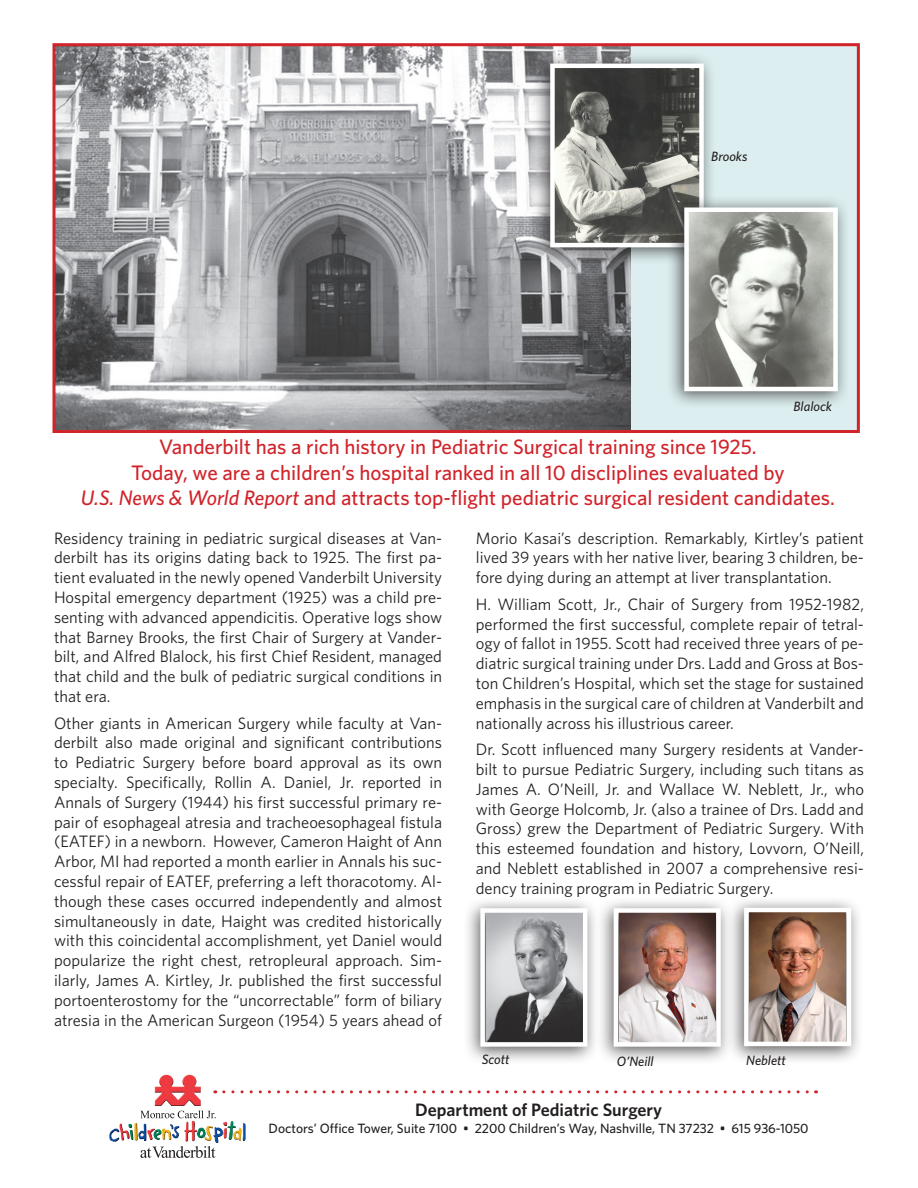
<style>
.page{position:relative;width:918px;height:1188px;background:#fff}
.page>*{position:absolute;margin:0;border:0;box-sizing:border-box;transform-origin:0 0}
.t1{font:500 21px/25.2px "Whitney";color:#d1232a;text-align:center}
.t2{font:600 18px "Whitney";color:#231f20}
.t3{font:16.5px/19.8px "Whitney";color:#231f20;text-align:justify}
.t4{font:500 13.5px "Whitney";color:#231f20}
.t5{font:italic 500 13.5px "Whitney";color:#231f20}
.s1{font-style:italic}
</style>
<div class="page">
<svg style="left:224px;top:1090px;width:593px;height:3px"></svg>
<div style="left:627px;top:43px;width:233px;height:389px;background:#dceeef"></div>
<img style="left:56px;top:47px;width:575px;height:382px">
<div style="left:52px;top:43px;width:808px;height:390px;border:3px solid #d1232a"></div>
<div style="left:532px;top:51px;width:184px;height:215px;background:#231f20;opacity:.75"></div>
<img style="left:555px;top:69px;width:144px;height:173px">
<div style="left:550px;top:64px;width:154px;height:183px;border:4px solid #fff"></div>
<div style="left:462px;top:896px;width:138px;height:169px;background:#231f20;opacity:.75"></div>
<img style="left:486px;top:913px;width:96px;height:129px">
<div style="left:480px;top:908px;width:107px;height:139px;border:4px solid #fff"></div>
<div style="left:596px;top:896px;width:137px;height:169px;background:#231f20;opacity:.75"></div>
<img style="left:619px;top:913px;width:96px;height:129px">
<div style="left:614px;top:908px;width:107px;height:139px;border:4px solid #fff"></div>
<div style="left:726px;top:896px;width:138px;height:169px;background:#231f20;opacity:.75"></div>
<img style="left:750px;top:913px;width:95px;height:128px">
<div style="left:744px;top:908px;width:107px;height:138px;border:4px solid #fff"></div>
<div style="left:666px;top:195px;width:184px;height:215px;background:#231f20;opacity:.75"></div>
<img style="left:689px;top:212px;width:144px;height:174px">
<div style="left:684px;top:207px;width:154px;height:184px;border:4px solid #fff"></div>
<svg style="left:140px;top:1146px;width:76px;height:12px"></svg>
<img style="left:184px;top:1121px;width:62px;height:21px">
<img style="left:155px;top:1075px;width:46px;height:31px">
<svg style="left:140px;top:1110px;width:76px;height:8px"></svg>
<p class="t5" style="left:711px;top:148px;width:38px">Brooks</p>
<p class="t5" style="left:793px;top:398px;width:40px">Blalock</p>
<p class="t1" style="left:81px;top:434px;width:756px">Vanderbilt has a rich history in Pediatric Surgical training since 1925.<br>Today, we are a children’s hospital ranked in all 10 discliplines evaluated by<br><span class="s1">U.S. News &amp; World Report</span> and attracts top-flight pediatric surgical resident candidates.</p>
<p class="t3" style="left:54px;top:528px;width:390px">Residency training in pediatric surgical diseases at Van&shy;derbilt has its origins dating back to 1925. The first pa&shy;tient evaluated in the newly opened Vanderbilt University Hospital emergency department (1925) was a child pre&shy;senting with advanced appendicitis. Operative logs show that Barney Brooks, the first Chair of Surgery at Vander&shy;bilt, and Alfred Blalock, his first Chief Resident, managed that child and the bulk of pediatric surgical conditions in that era.</p>
<p class="t3" style="left:54px;top:713px;width:390px">Other giants in American Surgery while faculty at Van&shy;derbilt also made original and significant contributions to Pediatric Surgery before board approval as its own specialty. Specifically, Rollin A. Daniel, Jr. reported in Annals of Surgery (1944) his first successful primary re&shy;pair of esophageal atresia and tracheoesophageal fistula (EATEF) in a newborn. However, Cameron Haight of Ann Arbor, MI had reported a month earlier in Annals his suc&shy;cessful repair of EATEF, preferring a left thoracotomy. Al&shy;though these cases occurred independently and almost simultaneously in date, Haight was credited historically with this coincidental accomplishment, yet Daniel would popularize the right chest, retropleural approach. Sim&shy;ilarly, James A. Kirtley, Jr. published the first successful portoenterostomy for the “uncorrectable” form of biliary atresia in the American Surgeon (1954) 5 years ahead of</p>
<p class="t3" style="left:476px;top:528px;width:390px">Morio Kasai’s description. Remarkably, Kirtley’s patient lived 39 years with her native liver, bearing 3 children, be&shy;fore dying during an attempt at liver transplantation.</p>
<p class="t3" style="left:476px;top:594px;width:390px">H. William Scott, Jr., Chair of Surgery from 1952-1982, performed the first successful, complete repair of tetral&shy;ogy of fallot in 1955. Scott had received three years of pe&shy;diatric surgical training under Drs. Ladd and Gross at Bos&shy;ton Children’s Hospital, which set the stage for sustained emphasis in the surgical care of children at Vanderbilt and nationally across his illustrious career.</p>
<p class="t3" style="left:476px;top:739px;width:390px">Dr. Scott influenced many Surgery residents at Vander&shy;bilt to pursue Pediatric Surgery, including such titans as James A. O’Neill, Jr. and Wallace W. Neblett, Jr., who with George Holcomb, Jr. (also a trainee of Drs. Ladd and Gross) grew the Department of Pediatric Surgery. With this esteemed foundation and history, Lovvorn, O’Neill, and Neblett established in 2007 a comprehensive resi&shy;dency training program in Pediatric Surgery.</p>
<p class="t5" style="left:482px;top:1052px;width:29px">Scott</p>
<p class="t5" style="left:617px;top:1053px;width:38px">O’Neill</p>
<p class="t5" style="left:746px;top:1053px;width:41px">Neblett</p>
<p class="t2" style="left:415px;top:1099px;width:249px">Department of Pediatric Surgery</p>
<p class="t4" style="left:269px;top:1120px;width:542px">Doctors’ Office Tower, Suite 7100 • 2200 Children’s Way, Nashville, TN 37232 • 615 936-1050</p>
</div>
